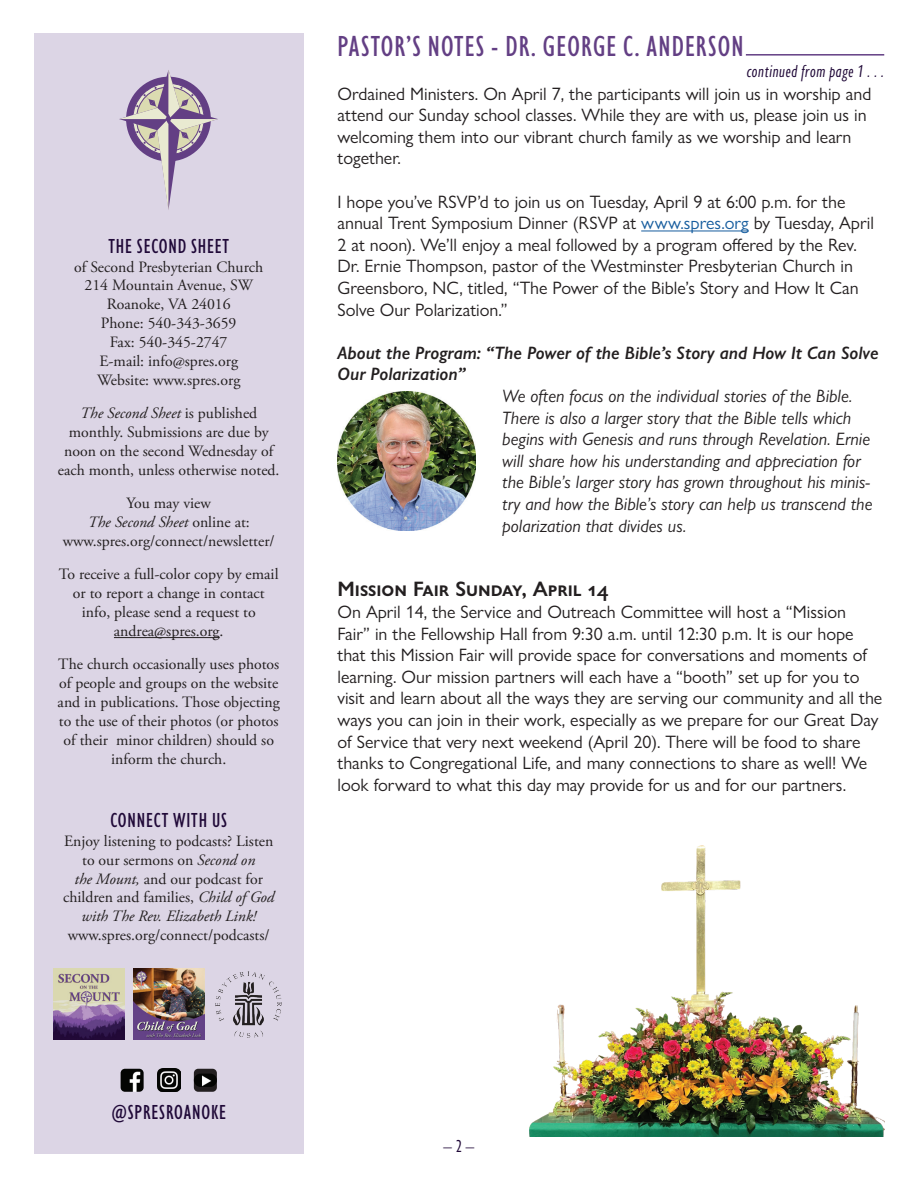
<style>
.page{position:relative;width:918px;height:1188px;background:#fff}
.page>*{position:absolute;margin:0;border:0;box-sizing:border-box;transform-origin:0 0}
.t1{font:500 condensed 30px "Gill Sans Nova";letter-spacing:.04em;color:#633f84}
.t2{font:500 condensed 21px "Gill Sans Nova";letter-spacing:.04em;color:#200938}
.t3{font:600 21px "Gill Sans Nova";color:#231f20}
.t4{font:18px/21.6px "Gill Sans Nova";color:#231f20}
.t5{font:italic 18px/21.6px "Gill Sans Nova";color:#231f20}
.t6{font:italic 600 18px/21.6px "Gill Sans Nova";color:#231f20}
.t7{font:italic condensed 18px "Gill Sans Nova";letter-spacing:.04em;color:#200938}
.t8{font:condensed 18px "Gill Sans Nova";color:#200938}
.t9{font:15.75px/18.9px "Adobe Garamond Pro";color:#231f20;text-align:center}
.s1{font-style:italic}
.s2{color:#175d9e}
</style>
<div class="page">
<div style="left:34px;top:34px;width:270px;height:1120px;background:#dcd5e5"></div>
<hr style="left:114px;top:637px;width:106px;height:1px;background:#231f20">
<hr style="left:641px;top:231px;width:108px;height:1px;background:#175d9e">
<img style="left:133px;top:969px;width:71px;height:71px">
<img style="left:53px;top:969px;width:71px;height:71px">
<svg style="left:119px;top:70px;width:99px;height:140px"></svg>
<img style="left:215px;top:971px;width:67px;height:67px">
<hr style="left:746px;top:54px;width:138px;height:2px;background:#633f84">
<img style="left:157px;top:1069px;width:23px;height:23px">
<img style="left:121px;top:1069px;width:23px;height:23px">
<div style="left:194px;top:1069px;width:23px;height:23px;background:#231f20;border-radius:4px"></div>
<img style="left:194px;top:1074px;width:23px;height:13px">
<img style="left:338px;top:392px;width:138px;height:138px">
<img style="left:530px;top:845px;width:354px;height:291px">
<p class="t2" style="left:108px;top:232px;width:122px">THE SECOND SHEET</p>
<p class="t9" style="left:74px;top:258px;width:190px">of Second Presbyterian Church<br>214 Mountain Avenue, SW<br>Roanoke, VA 24016<br>Phone: 540-343-3659<br>Fax: 540-345-2747<br>E-mail: info@spres.org<br>Website: www.spres.org</p>
<p class="t9" style="left:58px;top:404px;width:223px"><span class="s1">The Second Sheet</span> is published monthly. Submissions are due by noon on the second Wednesday of each month, unless otherwise noted.</p>
<p class="t9" style="left:63px;top:494px;width:213px">You may view<br><span class="s1">The Second Sheet</span> online at: www.spres.org/connect/newsletter/</p>
<p class="t9" style="left:59px;top:565px;width:221px">To receive a full-color copy by email or to report a change in contact info, please send a request to andrea@spres.org.</p>
<p class="t9" style="left:58px;top:655px;width:224px">The church occasionally uses photos of people and groups on the website and in publications. Those objecting to the use of their photos (or photos of their minor children) should so inform the church.</p>
<p class="t2" style="left:110px;top:806px;width:118px">CONNECT WITH US</p>
<p class="t9" style="left:63px;top:832px;width:213px">Enjoy listening to podcasts? Listen to our sermons on <span class="s1">Second on<br>the Mount,</span> and our podcast for children and families, <span class="s1">Child of God with The Rev. Elizabeth Link!</span></p>
<p class="t9" style="left:68px;top:926px;width:203px">www.spres.org/connect/podcasts/</p>
<h1 class="t1" style="left:338px;top:27px;width:408px">PASTOR’S NOTES - DR. GEORGE C. ANDERSON</h1>
<p class="t7" style="left:747px;top:60px;width:139px">continued from page 1 . . .</p>
<p class="t4" style="left:338px;top:82px;width:535px">Ordained Ministers. On April 7, the participants will join us in worship and attend our Sunday school classes. While they are with us, please join us in welcoming them into our vibrant church family as we worship and learn together.</p>
<p class="t4" style="left:338px;top:190px;width:538px">I hope you’ve RSVP’d to join us on Tuesday, April 9 at 6:00 p.m. for the annual Trent Symposium Dinner (RSVP at <span class="s2">www.spres.org</span> by Tuesday, April 2 at noon). We’ll enjoy a meal followed by a program offered by the Rev.<br>Dr. Ernie Thompson, pastor of the Westminster Presbyterian Church in Greensboro, NC, titled, “The Power of the Bible’s Story and How It Can Solve Our Polarization.”</p>
<p class="t6" style="left:338px;top:342px;width:543px">About the Program: “The Power of the Bible’s Story and How It Can Solve<br>Our Polarization”</p>
<p class="t5" style="left:502px;top:385px;width:372px">We often focus on the individual stories of the Bible.<br>There is also a larger story that the Bible tells which begins with Genesis and runs through Revelation. Ernie will share how his understanding and appreciation for the Bible’s larger story has grown throughout his minis&shy;try and how the Bible’s story can help us transcend the polarization that divides us.</p>
<p class="t3" style="left:338px;top:576px;width:272px">Mission Fair Sunday, April 14</p>
<p class="t4" style="left:338px;top:601px;width:546px">On April 14, the Service and Outreach Committee will host a “Mission Fair” in the Fellowship Hall from 9:30 a.m. until 12:30 p.m. It is our hope that this Mission Fair will provide space for conversations and moments of learning. Our mission partners will each have a “booth” set up for you to visit and learn about all the ways they are serving our community and all the ways you can join in their work, especially as we prepare for our Great Day of Service that very next weekend (April 20). There will be food to share thanks to Congregational Life, and many connections to share as well! We look forward to what this day may provide for us and for our partners.</p>
<p class="t2" style="left:111px;top:1099px;width:116px">@SPRESROANOKE</p>
<p class="t8" style="left:444px;top:1134px;width:32px">– 2 –</p>
</div>
